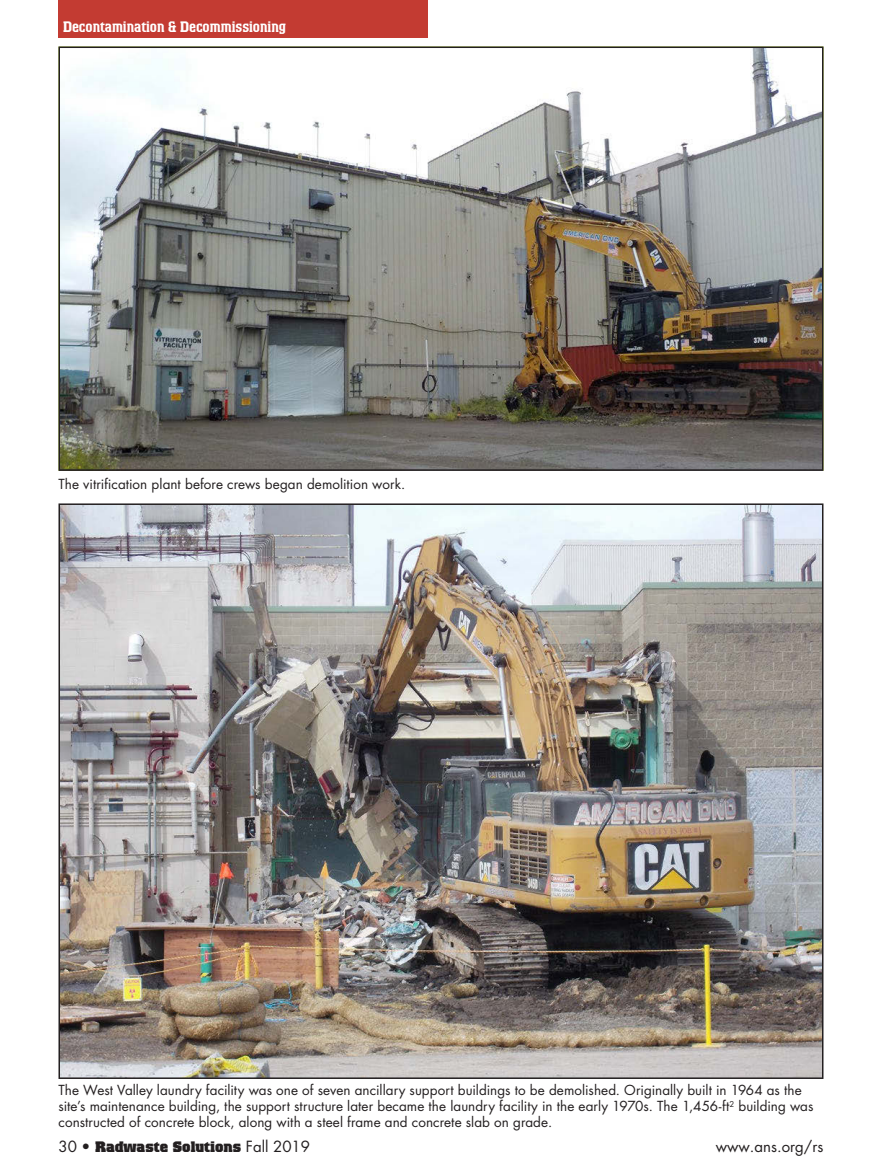
<style>
.page{position:relative;width:891px;height:1175px;background:#fff}
.page>*{position:absolute;margin:0;border:0;box-sizing:border-box;transform-origin:0 0}
.Running_Dept_Head{font:500 15px "Colossalis";color:#fff}
.t1{font:900 15px "Colossalis";color:#231f20}
.t2{font:15px "Futura";color:#231f20}
.cap{font:13.5px/15.8px "Futura";letter-spacing:.005em;color:#231f20}
.s1{font-family:"Futura";font-weight:400}
</style>
<div class="page">
<img style="left:61px;top:49px;width:760px;height:419px">
<div style="left:58px;top:46px;width:766px;height:425px;border:2px solid #231f20"></div>
<img style="left:61px;top:506px;width:760px;height:569px">
<div style="left:58px;top:0;width:370px;height:38px;background:#c33b32"></div>
<p class="Running_Dept_Head" style="left:63px;top:18px;width:225px">Decontamination &amp; Decommissioning</p>
<p class="cap" style="left:58px;top:475px;width:348px">The vitrification plant before crews began demolition work.</p>
<p class="cap" style="left:58px;top:1082px;width:756px">The West Valley laundry facility was one of seven ancillary support buildings to be demolished. Originally built in 1964 as the site’s maintenance building, the support structure later became the laundry facility in the early 1970s. The 1,456-ft<sup>2</sup> building was constructed of concrete block, along with a steel frame and concrete slab on grade.</p>
<p class="t1" style="left:58px;top:1138px;width:253px"><span class="s1">30 •</span> Radwaste Solutions <span class="s1">Fall 2019</span></p>
<p class="t2" style="left:716px;top:1136px;width:109px">www.ans.org/rs</p>
</div>
